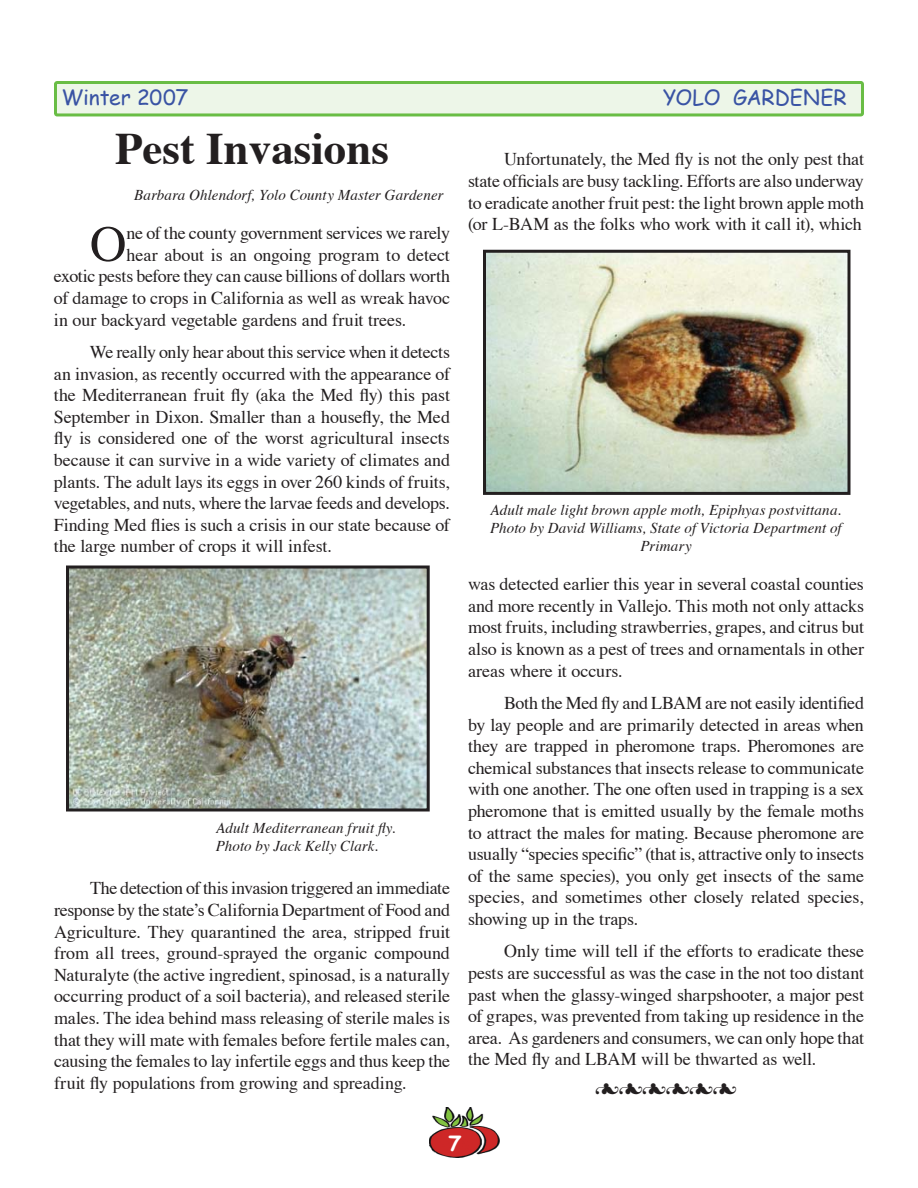
<style>
.page{position:relative;width:918px;height:1188px;background:#fff}
.page>*{position:absolute;margin:0;border:0;box-sizing:border-box;transform-origin:0 0}
.t1{font:50.7px "Times";color:#231f20}
.t2{font:700 45px "Times";color:#231f20}
.t3{font:21px "Comic Sans MS";letter-spacing:-.005em;color:#3953a4}
.t4{font:700 21px "Comic Sans MS";color:#fff}
.t5{font:18px/21.6px "Times";letter-spacing:-.01em;color:#231f20;text-align:justify}
.t6{font:italic 15px/18px "Times";letter-spacing:.005em;color:#231f20}
.t7{font:15px "Hoefler Text Ornaments";color:#231f20}
</style>
<div class="page">
<div style="left:56px;top:82px;width:806px;height:33px;background:#edf6e8;border-radius:2px"></div>
<div style="left:54px;top:81px;width:810px;height:35px;border:3px solid #69bd45;border-radius:2px"></div>
<img style="left:429px;top:1107px;width:71px;height:51px">
<img style="left:70px;top:570px;width:356px;height:238px">
<div style="left:66px;top:566px;width:364px;height:246px;border:3px solid #231f20"></div>
<img style="left:487px;top:254px;width:359px;height:237px">
<div style="left:483px;top:250px;width:367px;height:245px;border:3px solid #231f20"></div>
<p class="t3" style="left:62px;top:81px;width:128px">Winter 2007</p>
<p class="t3" style="left:663px;top:81px;width:185px">YOLO GARDENER</p>
<h2 class="t2" style="left:115px;top:130px;width:275px">Pest Invasions</h2>
<p class="t6" style="left:134px;top:187px;width:311px">Barbara Ohlendorf, Yolo County Master Gardener</p>
<h1 class="t1" style="left:90px;top:223px;width:38px">O</h1>
<p class="t5" style="left:127px;top:224px;width:325px">ne of the county government services we rarely</p>
<p class="t5" style="left:127px;top:246px;width:325px">hear about is an ongoing program to detect</p>
<p class="t5" style="left:54px;top:267px;width:398px">exotic pests before they can cause billions of dollars worth</p>
<p class="t5" style="left:54px;top:289px;width:398px">of damage to crops in California as well as wreak havoc</p>
<p class="t5" style="left:54px;top:310px;width:354px">in our backyard vegetable gardens and fruit trees.</p>
<p class="t5" style="left:54px;top:343px;width:398px;text-indent:36px">We really only hear about this service when it detects an invasion, as recently occurred with the appearance of the Mediterranean fruit fly (aka the Med fly) this past September in Dixon. Smaller than a housefly, the Med fly is considered one of the worst agricultural insects because it can survive in a wide variety of climates and plants. The adult lays its eggs in over 260 kinds of fruits, vegetables, and nuts, where the larvae feeds and develops.<br>Finding Med flies is such a crisis in our state because of the large number of crops it will infest.</p>
<p class="t6" style="left:216px;top:821px;width:181px">Adult Mediterranean fruit fly.<br>Photo by Jack Kelly Clark.</p>
<p class="t5" style="left:54px;top:879px;width:398px;text-indent:36px">The detection of this invasion triggered an immediate response by the state’s California Department of Food and Agriculture. They quarantined the area, stripped fruit from all trees, ground-sprayed the organic compound Naturalyte (the active ingredient, spinosad, is a naturally occurring product of a soil bacteria), and released sterile males. The idea behind mass releasing of sterile males is that they will mate with females before fertile males can, causing the females to lay infertile eggs and thus keep the fruit fly populations from growing and spreading.</p>
<p class="t5" style="left:468px;top:150px;width:398px;text-indent:36px">Unfortunately, the Med fly is not the only pest that state officials are busy tackling. Efforts are also underway to eradicate another fruit pest: the light brown apple moth (or L-BAM as the folks who work with it call it), which</p>
<p class="t6" style="left:490px;top:502px;width:353px;text-align:center">Adult male light brown apple moth, Epiphyas postvittana.<br>Photo by David Williams, State of Victoria Department of<br>Primary</p>
<p class="t5" style="left:468px;top:575px;width:398px">was detected earlier this year in several coastal counties and more recently in Vallejo. This moth not only attacks most fruits, including strawberries, grapes, and citrus but also is known as a pest of trees and ornamentals in other areas where it occurs.</p>
<p class="t5" style="left:468px;top:694px;width:398px;text-indent:36px">Both the Med fly and LBAM are not easily identified by lay people and are primarily detected in areas when they are trapped in pheromone traps. Pheromones are chemical substances that insects release to communicate with one another. The one often used in trapping is a sex pheromone that is emitted usually by the female moths to attract the males for mating. Because pheromone are usually “species specific” (that is, attractive only to insects of the same species), you only get insects of the same species, and sometimes other closely related species, showing up in the traps.</p>
<p class="t5" style="left:468px;top:942px;width:398px;text-indent:36px">Only time will tell if the efforts to eradicate these pests are successful as was the case in the not too distant past when the glassy-winged sharpshooter, a major pest of grapes, was prevented from taking up residence in the area. As gardeners and consumers, we can only hope that the Med fly and LBAM will be thwarted as well.</p>
<p class="t7" style="left:595px;top:1082px;width:144px">▲▲▲▲▲▲</p>
<p class="t4" style="left:448px;top:1128px;width:14px">7</p>
</div>
